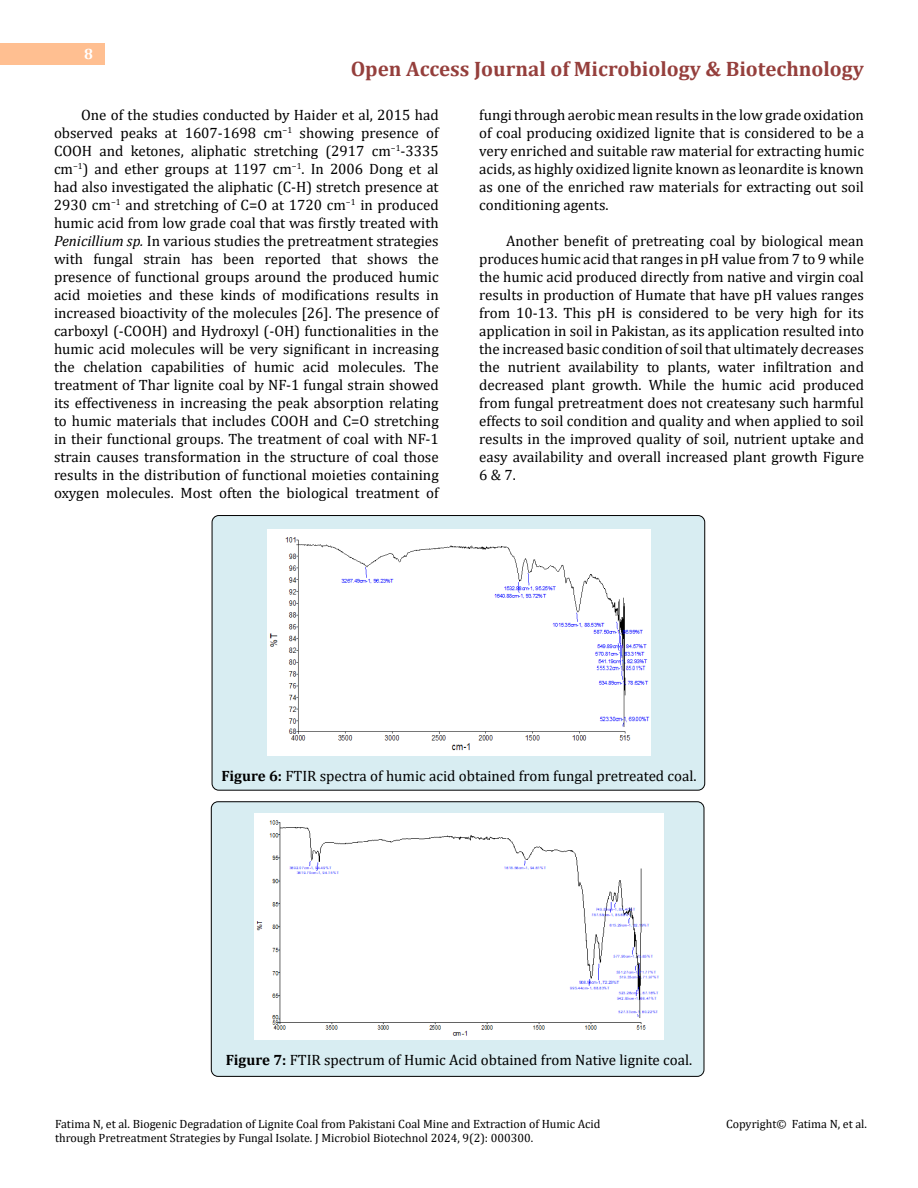
<style>
.page{position:relative;width:918px;height:1188px;background:#fff}
.page>*{position:absolute;margin:0;border:0;box-sizing:border-box;transform-origin:0 0}
.t1{font:700 21px "Cambria";color:#953f3c}
.t2{font:15px/18px "Cambria";color:#000;text-align:justify}
.t3{font:700 15px "Cambria";color:#fff}
.t4{font:12px/14.4px "Cambria";color:#000}
.s1{font-style:italic}
.s2{font-weight:700}
</style>
<div class="page">
<div style="left:0;top:43px;width:105px;height:21px;background:#ffbf91"></div>
<div style="left:212px;top:516px;width:493px;height:274px;background:#d8edf2;border-radius:7px"></div>
<div style="left:212px;top:515px;width:493px;height:276px;border:1px solid #000;border-radius:7px"></div>
<div style="left:211px;top:802px;width:493px;height:274px;background:#d8edf2;border-radius:7px"></div>
<div style="left:211px;top:801px;width:493px;height:276px;border:1px solid #000;border-radius:7px"></div>
<div style="left:267px;top:530px;width:384px;height:225px;background:#fff"></div>
<div style="left:255px;top:813px;width:408px;height:227px;background:#fff"></div>
<p class="t3" style="left:84px;top:44px;width:10px">8</p>
<h1 class="t1" style="left:351px;top:54px;width:515px">Open Access Journal of Microbiology &amp; Biotechnology</h1>
<p class="t2" style="left:54px;top:105px;width:386px;text-indent:27px">One of the studies conducted by Haider et al, 2015 had observed peaks at 1607-1698 cm<sup>−1</sup> showing presence of COOH and ketones, aliphatic stretching (2917 cm<sup>−1</sup>-3335 cm<sup>−1</sup>) and ether groups at 1197 cm<sup>−1</sup>. In 2006 Dong et al had also investigated the aliphatic (C-H) stretch presence at 2930 cm<sup>−1</sup> and stretching of C=O at 1720 cm<sup>−1</sup> in produced humic acid from low grade coal that was firstly treated with <span class="s1">Penicillium sp.</span> In various studies the pretreatment strategies with fungal strain has been reported that shows the presence of functional groups around the produced humic acid moieties and these kinds of modifications results in increased bioactivity of the molecules [26]. The presence of carboxyl (-COOH) and Hydroxyl (-OH) functionalities in the humic acid molecules will be very significant in increasing the chelation capabilities of humic acid molecules. The treatment of Thar lignite coal by NF-1 fungal strain showed its effectiveness in increasing the peak absorption relating to humic materials that includes COOH and C=O stretching in their functional groups. The treatment of coal with NF-1 strain causes transformation in the structure of coal those results in the distribution of functional moieties containing oxygen molecules. Most often the biological treatment of</p>
<p class="t2" style="left:479px;top:105px;width:386px">fungi through aerobic mean results in the low grade oxidation of coal producing oxidized lignite that is considered to be a very enriched and suitable raw material for extracting humic acids, as highly oxidized lignite known as leonardite is known as one of the enriched raw materials for extracting out soil conditioning agents.</p>
<p class="t2" style="left:479px;top:231px;width:386px;text-indent:27px">Another benefit of pretreating coal by biological mean produces humic acid that ranges in pH value from 7 to 9 while the humic acid produced directly from native and virgin coal results in production of Humate that have pH values ranges from 10-13. This pH is considered to be very high for its application in soil in Pakistan, as its application resulted into the increased basic condition of soil that ultimately decreases the nutrient availability to plants, water infiltration and decreased plant growth. While the humic acid produced from fungal pretreatment does not createsany such harmful effects to soil condition and quality and when applied to soil results in the improved quality of soil, nutrient uptake and easy availability and overall increased plant growth Figure 6 &amp; 7.</p>
<p class="t2" style="left:221px;top:767px;width:477px"><span class="s2">Figure 6:</span> FTIR spectra of humic acid obtained from fungal pretreated coal.</p>
<p class="t2" style="left:226px;top:1050px;width:468px"><span class="s2">Figure 7:</span> FTIR spectrum of Humic Acid obtained from Native lignite coal.</p>
<p class="t4" style="left:55px;top:1117px;width:547px">Fatima N, et al. Biogenic Degradation of Lignite Coal from Pakistani Coal Mine and Extraction of Humic Acid through Pretreatment Strategies by Fungal Isolate. J Microbiol Biotechnol 2024, 9(2): 000300.</p>
<p class="t4" style="left:726px;top:1117px;width:142px">Copyright© Fatima N, et al.</p>
</div>
